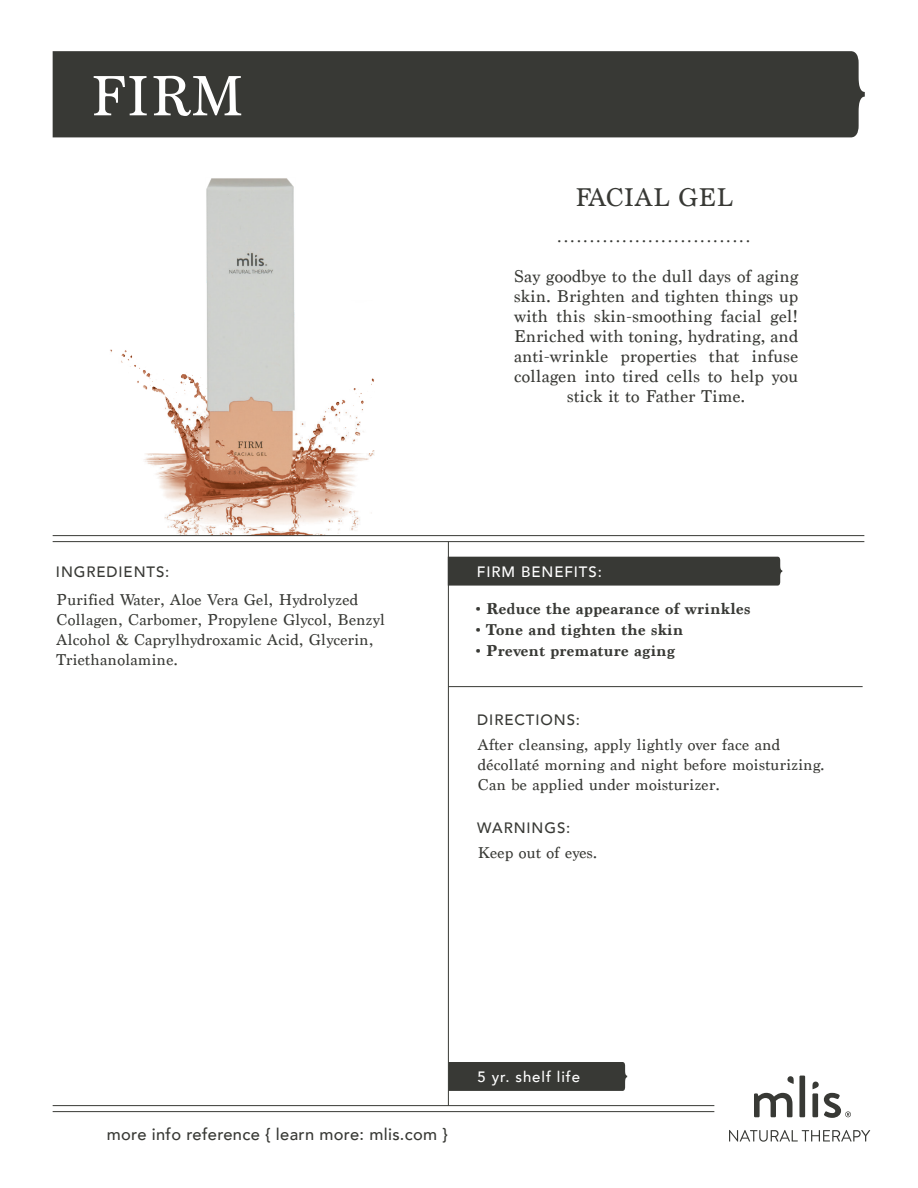
<style>
.page{position:relative;width:918px;height:1188px;background:#fff}
.page>*{position:absolute;margin:0;border:0;box-sizing:border-box;transform-origin:0 0}
.t1{font:59.1px "Marion";color:#fff}
.t2{font:27px "Marion";letter-spacing:.02em;color:#383935}
.t3{font:18px/20px "Marion";letter-spacing:.02em;color:#383935;text-align:center}
.t4{font:16.5px/20px "Marion";letter-spacing:.02em;color:#383935}
.t5{font:700 16.5px "Marion";letter-spacing:.02em;color:#383935}
.t6{font:500 16.5px "Avenir";letter-spacing:.02em;color:#383935}
.t7{font:500 15px "Avenir";letter-spacing:.06em;color:#383935}
.t8{font:500 15px "Avenir";letter-spacing:.06em;color:#fff}
</style>
<div class="page">
<img style="left:52px;top:178px;width:323px;height:358px">
<div style="left:449px;top:557px;width:333px;height:29px;background:#383935"></div>
<div style="left:53px;top:51px;width:812px;height:86px;background:#383935"></div>
<svg style="left:729px;top:1130px;width:141px;height:12px"></svg>
<svg style="left:754px;top:1076px;width:97px;height:42px"></svg>
<hr style="left:53px;top:535px;width:811px;height:1px;background:#383935">
<hr style="left:53px;top:541px;width:811px;height:1px;background:#383935">
<hr style="left:53px;top:1105px;width:661px;height:1px;background:#383935">
<hr style="left:53px;top:1111px;width:661px;height:1px;background:#383935">
<hr style="left:448px;top:542px;width:1px;height:564px;background:#383935">
<hr style="left:448px;top:686px;width:415px;height:1px;background:#383935">
<div style="left:449px;top:1062px;width:178px;height:29px;background:#383935"></div>
<h1 class="t1" style="left:91px;top:61px;width:155px">FIRM</h1>
<p class="t7" style="left:56px;top:559px;width:115px">INGREDIENTS:</p>
<p class="t4" style="left:57px;top:590px;width:330px">Purified Water, Aloe Vera Gel, Hydrolyzed Collagen, Carbomer, Propylene Glycol, Benzyl Alcohol &amp; Caprylhydroxamic Acid, Glycerin, Triethanolamine.</p>
<h2 class="t2" style="left:576px;top:182px;width:158px">FACIAL GEL</h2>
<p class="t4" style="left:558px;top:227px;width:194px">..............................</p>
<p class="t3" style="left:514px;top:267px;width:286px">Say goodbye to the dull days of aging skin. Brighten and tighten things up with this skin-smoothing facial gel!<br>Enriched with toning, hydrating, and anti-wrinkle properties that infuse collagen into tired cells to help you stick it to Father Time.</p>
<p class="t8" style="left:477px;top:559px;width:126px">FIRM BENEFITS:</p>
<p class="t5" style="left:476px;top:599px;width:276px">• Reduce the appearance of wrinkles</p>
<p class="t5" style="left:476px;top:620px;width:209px">• Tone and tighten the skin</p>
<p class="t5" style="left:476px;top:641px;width:201px">• Prevent premature aging</p>
<p class="t7" style="left:477px;top:707px;width:104px">DIRECTIONS:</p>
<p class="t4" style="left:478px;top:735px;width:348px">After cleansing, apply lightly over face and décollaté morning and night before moisturizing.<br>Can be applied under moisturizer.</p>
<p class="t7" style="left:477px;top:815px;width:95px">WARNINGS:</p>
<p class="t4" style="left:478px;top:843px;width:121px">Keep out of eyes.</p>
<p class="t6" style="left:107px;top:1120px;width:343px">more info reference { learn more: mlis.com }</p>
<p class="t8" style="left:478px;top:1063px;width:104px">5 yr. shelf life</p>
</div>
